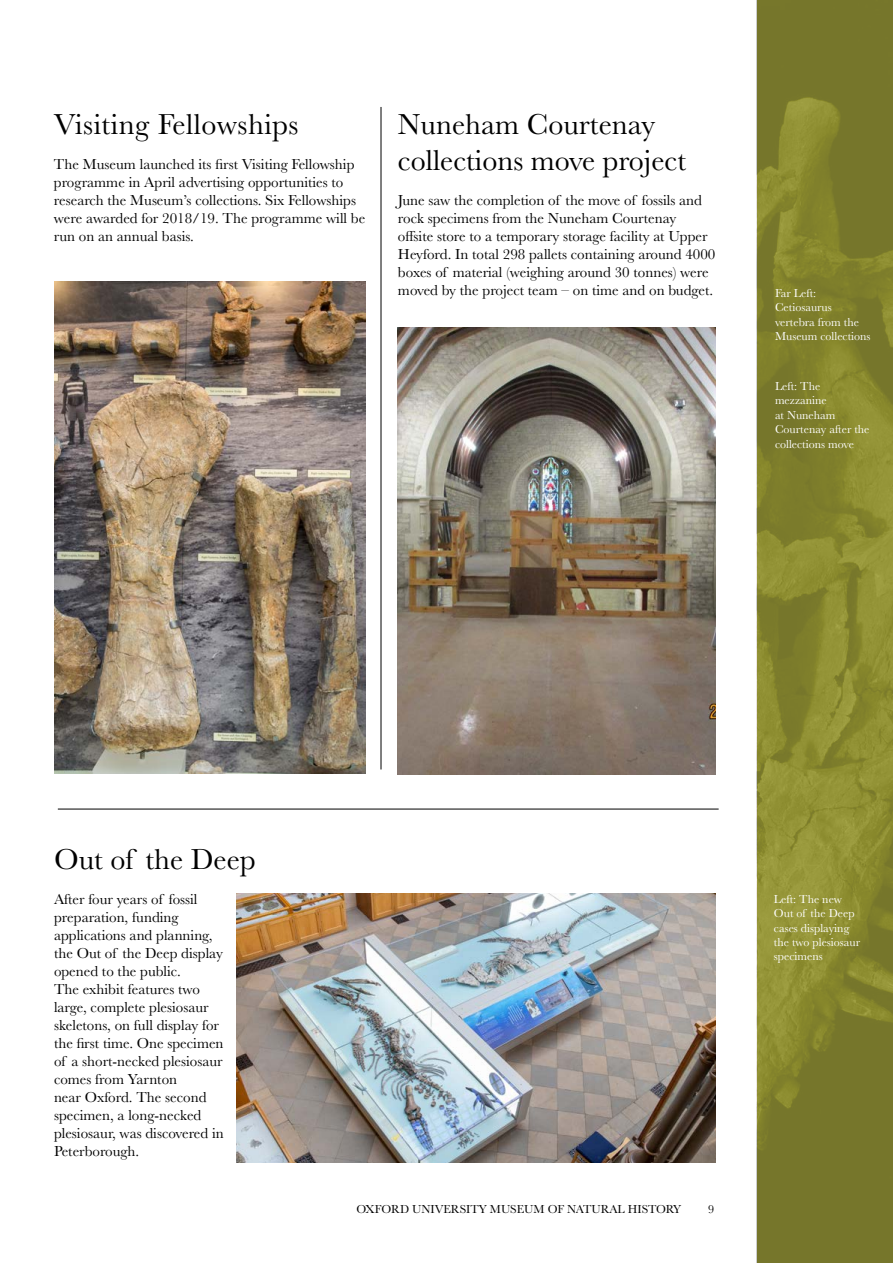
<style>
.page{position:relative;width:893px;height:1263px;background:#fff}
.page>*{position:absolute;margin:0;border:0;box-sizing:border-box;transform-origin:0 0}
.t1{font:30px/36px "Baskerville";color:#000}
.t2{font:15px/18px "Baskerville";color:#000}
.t3{font:12px/14.4px "Baskerville";color:#fff}
.t4{font:12px "Baskerville";color:#000}
</style>
<div class="page">
<img style="left:757px;top:0;width:136px;height:1263px">
<hr style="left:381px;top:107px;width:1px;height:662px;background:#000">
<hr style="left:58px;top:809px;width:661px;height:1px;background:#000">
<img style="left:54px;top:281px;width:312px;height:493px">
<img style="left:398px;top:327px;width:317px;height:447px">
<img style="left:237px;top:893px;width:478px;height:270px">
<h1 class="t1" style="left:54px;top:107px;width:246px">Visiting Fellowships</h1>
<p class="t2" style="left:54px;top:155px;width:313px">The Museum launched its first Visiting Fellowship programme in April advertising opportunities to research the Museum’s collections. Six Fellowships were awarded for 2018/19. The programme will be run on an annual basis.</p>
<h1 class="t1" style="left:398px;top:107px;width:290px">Nuneham Courtenay collections move project</h1>
<p class="t2" style="left:398px;top:191px;width:319px">June saw the completion of the move of fossils and rock specimens from the Nuneham Courtenay offsite store to a temporary storage facility at Upper Heyford. In total 298 pallets containing around 4000 boxes of material (weighing around 30 tonnes) were moved by the project team – on time and on budget.</p>
<p class="t3" style="left:775px;top:286px;width:97px">Far Left:<br>Cetiosaurus vertebra from the<br>Museum collections</p>
<p class="t3" style="left:775px;top:379px;width:96px">Left: The mezzanine<br>at Nuneham<br>Courtenay after the collections move</p>
<h1 class="t1" style="left:54px;top:842px;width:203px">Out of the Deep</h1>
<p class="t2" style="left:54px;top:890px;width:171px">After four years of fossil preparation, funding applications and planning, the Out of the Deep display opened to the public.<br>The exhibit features two large, complete plesiosaur skeletons, on full display for the first time. One specimen of a short-necked plesiosaur comes from Yarnton<br>near Oxford. The second specimen, a long-necked plesiosaur, was discovered in<br>Peterborough.</p>
<p class="t3" style="left:774px;top:892px;width:88px">Left: The new<br>Out of the Deep cases displaying the two plesiosaur specimens</p>
<p class="t4" style="left:356px;top:1202px;width:326px">OXFORD UNIVERSITY MUSEUM OF NATURAL HISTORY</p>
<p class="t4" style="left:708px;top:1202px;width:7px">9</p>
</div>
